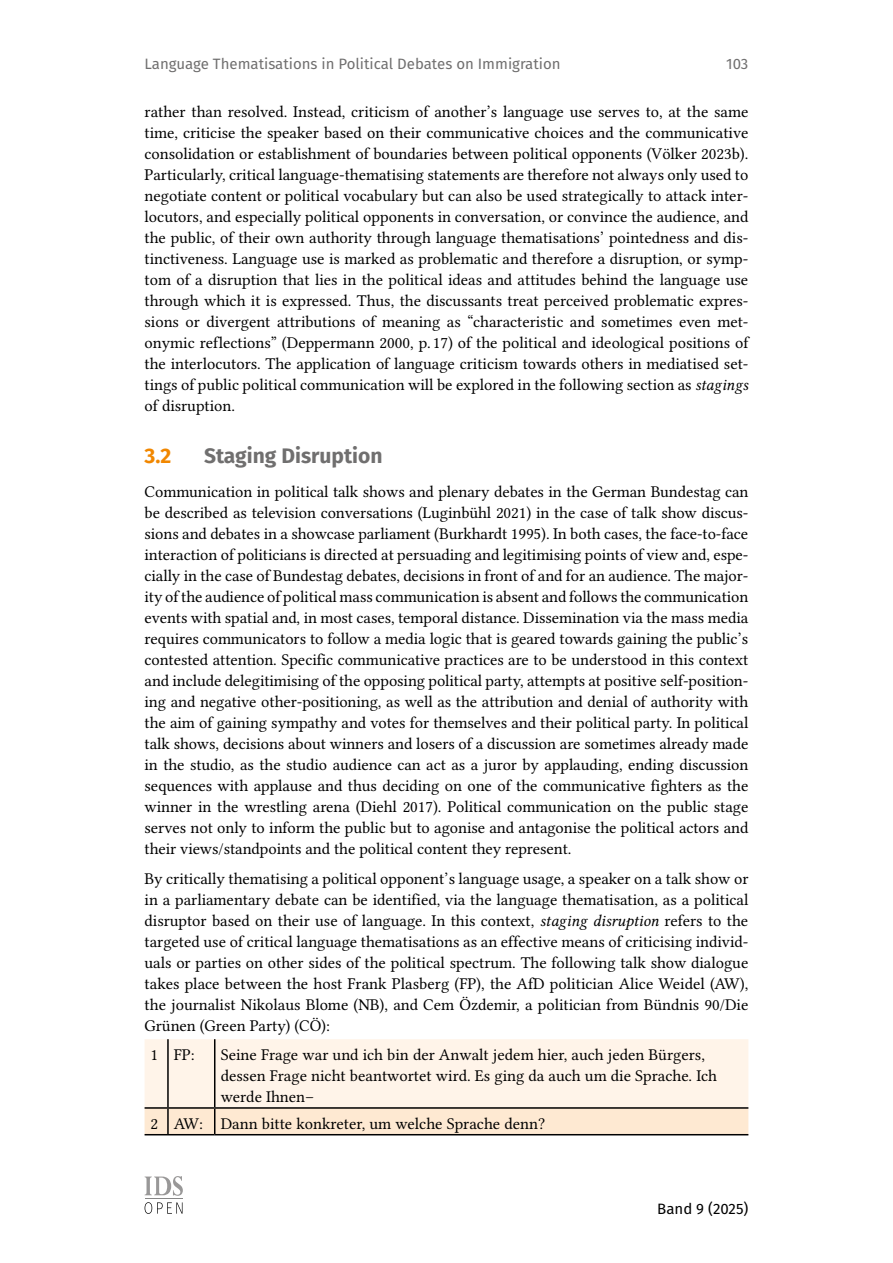
<style>
.page{position:relative;width:893px;height:1263px;background:#fff}
.page>*{position:absolute;margin:0;border:0;box-sizing:border-box;transform-origin:0 0}
.t1{font:700 21px "Fira Sans";color:#706f6f}
.t2{font:700 21px "Fira Sans";color:#f18700}
.t3{font:16.5px/21px "Libertinus Serif";color:#000;text-align:justify}
.t4{font:15px "Fira Sans";color:#706f6f}
.t5{font:15px "Fira Sans";color:#000}
.s1{font-style:italic}
</style>
<div class="page">
<svg style="left:145px;top:1176px;width:38px;height:20px"></svg>
<svg style="left:145px;top:1202px;width:37px;height:12px"></svg>
<hr style="left:145px;top:1198px;width:37px;height:1px;background:#878787">
<svg style="left:145px;top:1039px;width:603px;height:96px;background:#f9ebdd"></svg>
<hr style="left:168px;top:1134px;width:47px;height:1px;background:#000">
<hr style="left:215px;top:1134px;width:533px;height:1px;background:#000">
<p class="t4" style="left:145px;top:53px;width:418px">Language Thematisations in Political Debates on Immigration</p>
<p class="t4" style="left:726px;top:53px;width:24px">103</p>
<p class="t3" style="left:145px;top:101px;width:607px">rather than resolved. Instead, criticism of another’s language use serves to, at the same time, criticise the speaker based on their communicative choices and the communicative consolidation or establishment of boundaries between political opponents (Völker 2023b).<br>Particularly, critical language-thematising statements are therefore not always only used to negotiate content or political vocabulary but can also be used strategically to attack inter&shy;locutors, and especially political opponents in conversation, or convince the audience, and the public, of their own authority through language thematisations’ pointedness and dis&shy;tinctiveness. Language use is marked as problematic and therefore a disruption, or symp&shy;tom of a disruption that lies in the political ideas and attitudes behind the language use through which it is expressed. Thus, the discussants treat perceived problematic expres&shy;sions or divergent attributions of meaning as “characteristic and sometimes even met&shy;onymic reflections” (Deppermann 2000, p. 17) of the political and ideological positions of the interlocutors. The application of language criticism towards others in mediatised set&shy;tings of public political communication will be explored in the following section as <span class="s1">stagings </span>of disruption.</p>
<p class="t2" style="left:145px;top:438px;width:28px">3.2</p>
<p class="t1" style="left:204px;top:438px;width:180px">Staging Disruption</p>
<p class="t3" style="left:145px;top:481px;width:605px">Communication in political talk shows and plenary debates in the German Bundestag can be described as television conversations (Luginbühl 2021) in the case of talk show discus&shy;sions and debates in a showcase parliament (Burkhardt 1995). In both cases, the face-to-face interaction of politicians is directed at persuading and legitimising points of view and, espe&shy;cially in the case of Bundestag debates, decisions in front of and for an audience. The major&shy;ity of the audience of political mass communication is absent and follows the communication events with spatial and, in most cases, temporal distance. Dissemination via the mass media requires communicators to follow a media logic that is geared towards gaining the public’s contested attention. Specific communicative practices are to be understood in this context and include delegitimising of the opposing political party, attempts at positive self-position&shy;ing and negative other-positioning, as well as the attribution and denial of authority with the aim of gaining sympathy and votes for themselves and their political party. In political talk shows, decisions about winners and losers of a discussion are sometimes already made in the studio, as the studio audience can act as a juror by applauding, ending discussion sequences with applause and thus deciding on one of the communicative fighters as the winner in the wrestling arena (Diehl 2017). Political communication on the public stage serves not only to inform the public but to agonise and antagonise the political actors and their views/standpoints and the political content they represent.</p>
<p class="t3" style="left:145px;top:868px;width:605px">By critically thematising a political opponent’s language usage, a speaker on a talk show or in a parliamentary debate can be identified, via the language thematisation, as a political disruptor based on their use of language. In this context, <span class="s1">staging disruption</span> refers to the targeted use of critical language thematisations as an effective means of criticising individ&shy;uals or parties on other sides of the political spectrum. The following talk show dialogue takes place between the host Frank Plasberg (FP), the AfD politician Alice Weidel (AW), the journalist Nikolaus Blome (NB), and Cem Özdemir, a politician from Bündnis 90/Die Grünen (Green Party) (CÖ):</p>
<p class="t3" style="left:151px;top:1044px;width:46px">1 FP:</p>
<p class="t3" style="left:221px;top:1044px;width:498px;text-align:left">Seine Frage war und ich bin der Anwalt jedem hier, auch jeden Bürgers, dessen Frage nicht beantwortet wird. Es ging da auch um die Sprache. Ich werde Ihnen–</p>
<p class="t3" style="left:151px;top:1113px;width:396px">2 AW: Dann bitte konkreter, um welche Sprache denn?</p>
<p class="t5" style="left:657px;top:1198px;width:93px">Band 9 (2025)</p>
</div>
